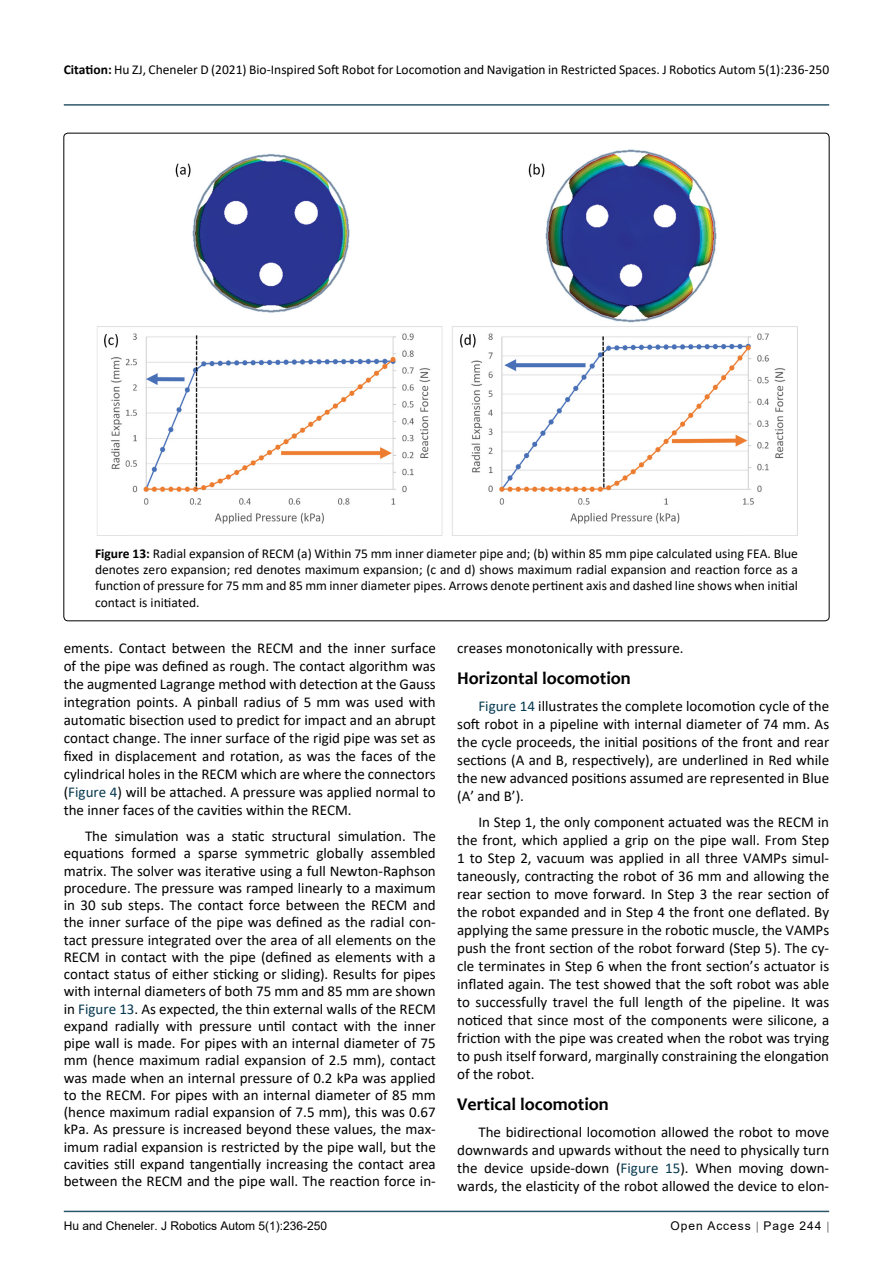
<style>
.page{position:relative;width:893px;height:1263px;background:#fff}
.page>*{position:absolute;margin:0;border:0;box-sizing:border-box;transform-origin:0 0}
.t1{font:700 18px "Candara";color:#000}
.t2{font:15px/18px "Calibri";color:#000;text-align:justify}
.t3{font:13.5px/16.2px "Calibri";color:#000;text-align:justify}
.t4{font:12px "Arial";color:#000}
.t5{font:12px "Arial";letter-spacing:.08em;color:#000}
.s1{font-weight:700}
.s2{color:#073950}
</style>
<div class="page">
<hr style="left:64px;top:1211px;width:765px;height:1px;background:#073950">
<hr style="left:64px;top:104px;width:765px;height:2px;background:#073950">
<img style="left:97px;top:149px;width:701px;height:386px">
<p class="t3" style="left:64px;top:61px;width:767px"><span class="s1">Citation:</span> Hu ZJ, Cheneler D (2021) Bio-Inspired Soft Robot for Locomotion and Navigation in Restricted Spaces. J Robotics Autom 5(1):236-250</p>
<p class="t3" style="left:95px;top:545px;width:704px"><span class="s1">Figure 13:</span> Radial expansion of RECM (a) Within 75 mm inner diameter pipe and; (b) within 85 mm pipe calculated using FEA. Blue denotes zero expansion; red denotes maximum expansion; (c and d) shows maximum radial expansion and reaction force as a function of pressure for 75 mm and 85 mm inner diameter pipes. Arrows denote pertinent axis and dashed line shows when initial contact is initiated.</p>
<p class="t2" style="left:64px;top:639px;width:374px">ements. Contact between the RECM and the inner surface of the pipe was defined as rough. The contact algorithm was the augmented Lagrange method with detection at the Gauss integration points. A pinball radius of 5 mm was used with automatic bisection used to predict for impact and an abrupt contact change. The inner surface of the rigid pipe was set as fixed in displacement and rotation, as was the faces of the cylindrical holes in the RECM which are where the connectors (<span class="s2">Figure 4</span>) will be attached. A pressure was applied normal to the inner faces of the cavities within the RECM.</p>
<p class="t2" style="left:64px;top:827px;width:374px;line-height:17.2px;text-indent:21px">The simulation was a static structural simulation. The equations formed a sparse symmetric globally assembled matrix. The solver was iterative using a full Newton-Raphson procedure. The pressure was ramped linearly to a maximum in 30 sub steps. The contact force between the RECM and the inner surface of the pipe was defined as the radial con&shy;tact pressure integrated over the area of all elements on the RECM in contact with the pipe (defined as elements with a contact status of either sticking or sliding). Results for pipes with internal diameters of both 75 mm and 85 mm are shown in <span class="s2">Figure 13</span>. As expected, the thin external walls of the RECM expand radially with pressure until contact with the inner pipe wall is made. For pipes with an internal diameter of 75 mm (hence maximum radial expansion of 2.5 mm), contact was made when an internal pressure of 0.2 kPa was applied to the RECM. For pipes with an internal diameter of 85 mm (hence maximum radial expansion of 7.5 mm), this was 0.67 kPa. As pressure is increased beyond these values, the max&shy;imum radial expansion is restricted by the pipe wall, but the cavities still expand tangentially increasing the contact area between the RECM and the pipe wall. The reaction force in-</p>
<p class="t2" style="left:457px;top:639px;width:228px">creases monotonically with pressure.</p>
<p class="t1" style="left:457px;top:667px;width:175px">Horizontal locomotion</p>
<p class="t2" style="left:457px;top:696px;width:374px;text-indent:21px"><span class="s2">Figure 14</span> illustrates the complete locomotion cycle of the soft robot in a pipeline with internal diameter of 74 mm. As the cycle proceeds, the initial positions of the front and rear sections (A and B, respectively), are underlined in Red while the new advanced positions assumed are represented in Blue (A’ and B’).</p>
<p class="t2" style="left:457px;top:813px;width:374px;text-indent:21px">In Step 1, the only component actuated was the RECM in the front, which applied a grip on the pipe wall. From Step 1 to Step 2, vacuum was applied in all three VAMPs simul&shy;taneously, contracting the robot of 36 mm and allowing the rear section to move forward. In Step 3 the rear section of the robot expanded and in Step 4 the front one deflated. By applying the same pressure in the robotic muscle, the VAMPs push the front section of the robot forward (Step 5). The cy&shy;cle terminates in Step 6 when the front section’s actuator is inflated again. The test showed that the soft robot was able to successfully travel the full length of the pipeline. It was noticed that since most of the components were silicone, a friction with the pipe was created when the robot was trying to push itself forward, marginally constraining the elongation of the robot.</p>
<p class="t1" style="left:457px;top:1093px;width:153px">Vertical locomotion</p>
<p class="t2" style="left:457px;top:1122px;width:374px;text-indent:21px">The bidirectional locomotion allowed the robot to move downwards and upwards without the need to physically turn the device upside-down (<span class="s2">Figure 15</span>). When moving down&shy;wards, the elasticity of the robot allowed the device to elon-</p>
<p class="t4" style="left:64px;top:1217px;width:265px">Hu and Cheneler. J Robotics Autom 5(1):236-250</p>
<p class="t5" style="left:670px;top:1217px;width:152px">Open Access Page 244</p>
</div>
